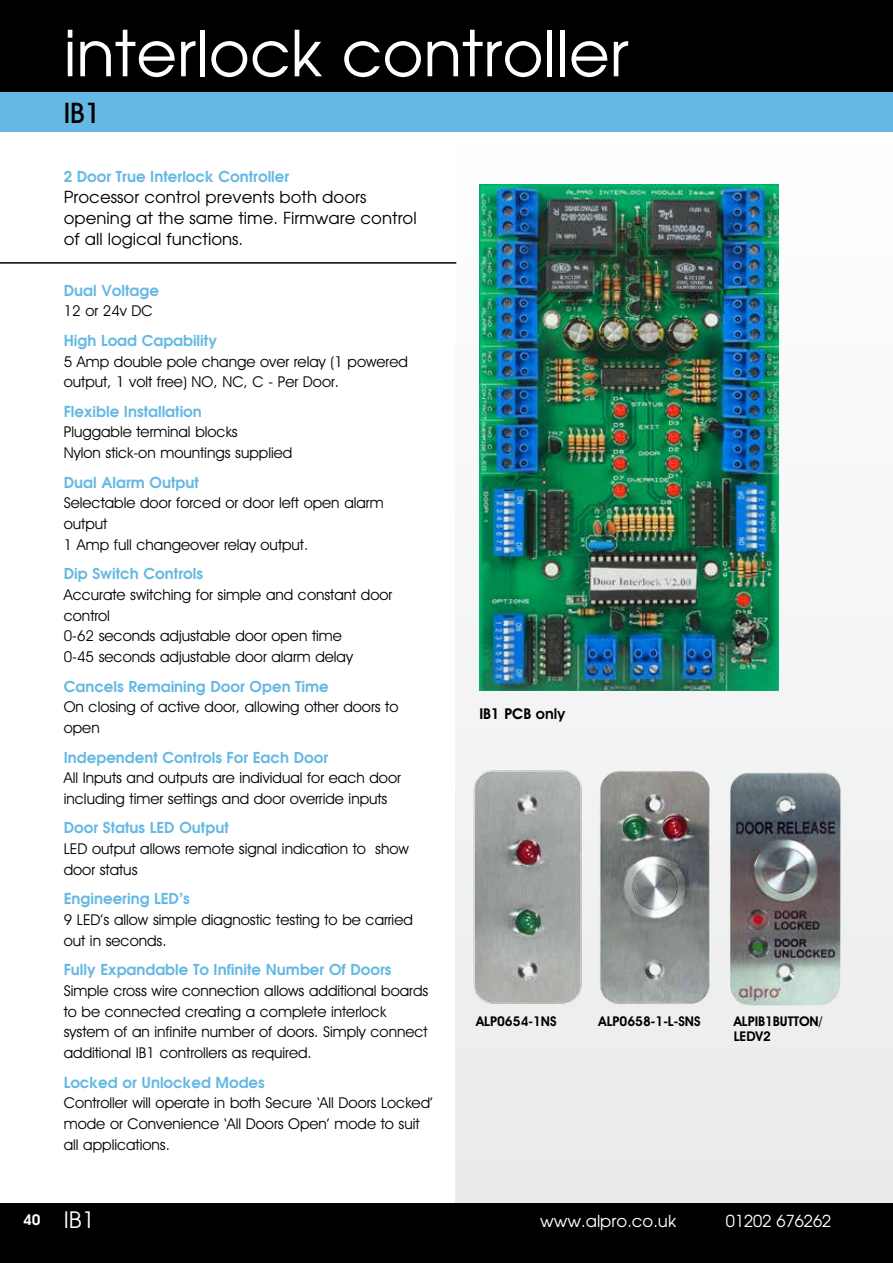
<style>
.page{position:relative;width:893px;height:1263px;background:#fff}
.page>*{position:absolute;margin:0;border:0;box-sizing:border-box;transform-origin:0 0}
.t1{font:63px "Avant Garde";color:#fff}
.t2{font:500 28.5px "Avant Garde IT Cby BT";color:#000}
.t3{font:22.5px "Avant Garde";color:#fff}
.t4{font:16.5px/21px "Avant Garde";color:#000}
.t5{font:16.5px "Avant Garde";color:#fff}
.t6{font:15px/20.7px "Avant Garde IT Cby BT";color:#000}
.t7{font:600 15px "Avant Garde";color:#65b8e3}
.t8{font:600 15px "Avant Garde IT Cby BT";color:#000}
.t9{font:600 15px "Avant Garde IT Cby BT";color:#fff}
.t10{font:600 13.5px/15px "Avant Garde IT Cby BT";color:#000}
</style>
<div class="page">
<div style="left:455px;top:121px;width:438px;height:1142px;background:#f3f3f3"></div>
<hr style="left:0;top:262px;width:456px;height:2px;background:#000">
<div style="left:0;top:1203px;width:893px;height:60px;background:#000"></div>
<div style="left:0;top:0;width:893px;height:93px;background:#000"></div>
<div style="left:0;top:93px;width:893px;height:39px;background:#65b8e3"></div>
<img style="left:473px;top:770px;width:109px;height:234px">
<img style="left:599px;top:771px;width:111px;height:234px">
<img style="left:730px;top:772px;width:111px;height:234px">
<img style="left:479px;top:185px;width:300px;height:505px">
<h1 class="t1" style="left:64px;top:14px;width:566px">interlock controller</h1>
<h2 class="t2" style="left:64px;top:96px;width:39px">IB1</h2>
<p class="t7" style="left:64px;top:167px;width:227px">2 Door True Interlock Controller</p>
<p class="t4" style="left:64px;top:186px;width:354px">Processor control prevents both doors opening at the same time. Firmware control of all logical functions.</p>
<p class="t7" style="left:64px;top:280px;width:97px">Dual Voltage</p>
<p class="t6" style="left:64px;top:301px;width:91px">12 or 24v DC</p>
<p class="t7" style="left:64px;top:330px;width:155px">High Load Capability</p>
<p class="t6" style="left:64px;top:351px;width:346px">5 Amp double pole change over relay (1 powered output, 1 volt free) NO, NC, C - Per Door.</p>
<p class="t7" style="left:64px;top:401px;width:140px">Flexible Installation</p>
<p class="t6" style="left:64px;top:422px;width:230px">Pluggable terminal blocks<br>Nylon stick-on mountings supplied</p>
<p class="t7" style="left:64px;top:472px;width:137px">Dual Alarm Output</p>
<p class="t6" style="left:64px;top:493px;width:321px">Selectable door forced or door left open alarm output<br>1 Amp full changeover relay output.</p>
<p class="t7" style="left:64px;top:564px;width:141px">Dip Switch Controls</p>
<p class="t6" style="left:64px;top:584px;width:330px">Accurate switching for simple and constant door control<br>0-62 seconds adjustable door open time<br>0-45 seconds adjustable door alarm delay</p>
<p class="t7" style="left:64px;top:676px;width:267px">Cancels Remaining Door Open Time</p>
<p class="t6" style="left:64px;top:696px;width:336px">On closing of active door, allowing other doors to open</p>
<p class="t7" style="left:64px;top:747px;width:266px">Independent Controls For Each Door</p>
<p class="t6" style="left:64px;top:767px;width:339px">All Inputs and outputs are individual for each door including timer settings and door override inputs</p>
<p class="t7" style="left:64px;top:818px;width:167px">Door Status LED Output</p>
<p class="t6" style="left:64px;top:838px;width:347px">LED output allows remote signal indication to show door status</p>
<p class="t7" style="left:64px;top:889px;width:128px">Engineering LED’s</p>
<p class="t6" style="left:64px;top:909px;width:351px">9 LED’s allow simple diagnostic testing to be carried out in seconds.</p>
<p class="t7" style="left:64px;top:960px;width:329px">Fully Expandable To Infinite Number Of Doors</p>
<p class="t6" style="left:64px;top:980px;width:366px">Simple cross wire connection allows additional boards to be connected creating a complete interlock system of an infinite number of doors. Simply connect additional IB1 controllers as required.</p>
<p class="t7" style="left:64px;top:1072px;width:203px">Locked or Unlocked Modes</p>
<p class="t6" style="left:64px;top:1092px;width:371px">Controller will operate in both Secure ‘All Doors Locked’ mode or Convenience ‘All Doors Open’ mode to suit all applications.</p>
<p class="t8" style="left:479px;top:705px;width:87px">IB1 PCB only</p>
<p class="t10" style="left:476px;top:1013px;width:82px">ALP0654-1NS</p>
<p class="t10" style="left:599px;top:1013px;width:104px">ALP0658-1-L-SNS</p>
<p class="t10" style="left:734px;top:1013px;width:90px">ALPIB1BUTTON/<br>LEDV2</p>
<p class="t9" style="left:23px;top:1210px;width:19px">40</p>
<h3 class="t3" style="left:64px;top:1206px;width:32px">IB1</h3>
<p class="t5" style="left:540px;top:1210px;width:138px">www.alpro.co.uk</p>
<p class="t5" style="left:726px;top:1210px;width:107px">01202 676262</p>
</div>
